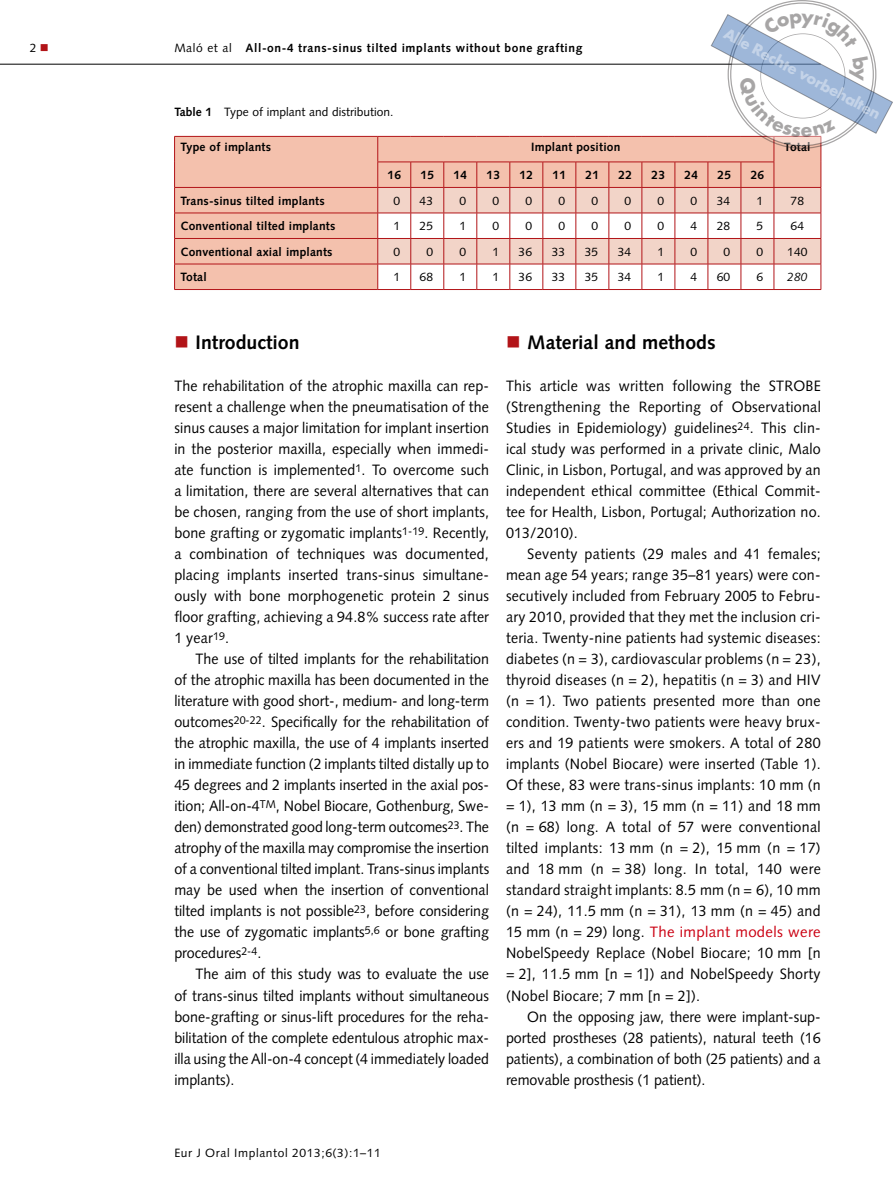
<style>
.page{position:relative;width:893px;height:1191px;background:#fff}
.page>*{position:absolute;margin:0;border:0;box-sizing:border-box;transform-origin:0 0}
.t1{font:700 19.5px "Syntax LT Std";color:#000}
.t2{font:700 16.5px "Futura T";color:rgb(255 255 255/.4)}
.t3{font:15px/21px "Syntax LT Std";letter-spacing:.005em;color:#000;text-align:justify;scale:.95 1}
.t4{font:700 12px "Syntax LT Std";letter-spacing:.015em;color:#000}
.t5{font:12px "Syntax LT Std";letter-spacing:.015em;color:#000}
.t6{font:700 12px "Syntax LT Std";letter-spacing:.05em;color:#000}
.t7{font:12px "Syntax LT Std";letter-spacing:.05em;color:#000}
.t8{font:italic 12px "Syntax LT Std";color:#000}
.s1{color:#b21418}
.s2{font-weight:400}
.s3{font-weight:700}
.s4{color:#cb0112}
</style>
<div class="page">
<hr style="left:0;top:64px;width:821px;height:1px;background:#000">
<div style="left:175px;top:137px;width:202px;height:152px;background:#f4c1ad"></div>
<hr style="left:174px;top:213px;width:204px;height:1px;background:#b21418">
<hr style="left:174px;top:238px;width:204px;height:1px;background:#b21418">
<hr style="left:174px;top:264px;width:204px;height:1px;background:#b21418">
<hr style="left:174px;top:289px;width:204px;height:1px;background:#b21418">
<hr style="left:774px;top:289px;width:47px;height:1px;background:#b21418">
<hr style="left:378px;top:289px;width:33px;height:1px;background:#b21418">
<hr style="left:411px;top:289px;width:33px;height:1px;background:#b21418">
<hr style="left:444px;top:289px;width:33px;height:1px;background:#b21418">
<hr style="left:477px;top:289px;width:33px;height:1px;background:#b21418">
<hr style="left:510px;top:289px;width:33px;height:1px;background:#b21418">
<hr style="left:543px;top:289px;width:33px;height:1px;background:#b21418">
<hr style="left:576px;top:289px;width:33px;height:1px;background:#b21418">
<hr style="left:609px;top:289px;width:33px;height:1px;background:#b21418">
<hr style="left:642px;top:289px;width:33px;height:1px;background:#b21418">
<hr style="left:675px;top:289px;width:33px;height:1px;background:#b21418">
<hr style="left:708px;top:289px;width:33px;height:1px;background:#b21418">
<hr style="left:741px;top:289px;width:33px;height:1px;background:#b21418">
<hr style="left:174px;top:136px;width:204px;height:1px;background:#b21418">
<svg style="left:174px;top:137px;width:1px;height:152px"></svg>
<hr style="left:174px;top:187px;width:204px;height:1px;background:#b21418">
<svg style="left:377px;top:0;width:516px;height:289px"></svg>
<p class="t2" style="left:729px;top:25px;width:176px;rotate:28deg">Alle Rechte vorbehalten</p>
<p class="t5" style="left:30px;top:41px;width:20px">2 <span class="s1">■</span></p>
<p class="t6" style="left:174px;top:41px;width:410px"><span class="s2">Maló et al</span> All-on-4 trans-sinus tilted implants without bone grafting</p>
<p class="t5" style="left:174px;top:104px;width:221px"><span class="s3">Table 1</span> Type of implant and distribution.</p>
<p class="t4" style="left:181px;top:140px;width:92px">Type of implants</p>
<p class="t4" style="left:531px;top:140px;width:91px">Implant position</p>
<p class="t4" style="left:784px;top:140px;width:28px">Total</p>
<p class="t4" style="left:387px;top:168px;width:15px">16</p>
<p class="t4" style="left:420px;top:168px;width:15px">15</p>
<p class="t4" style="left:453px;top:168px;width:15px">14</p>
<p class="t4" style="left:487px;top:168px;width:15px">13</p>
<p class="t4" style="left:520px;top:168px;width:15px">12</p>
<p class="t4" style="left:553px;top:168px;width:15px">11</p>
<p class="t4" style="left:586px;top:168px;width:15px">21</p>
<p class="t4" style="left:619px;top:168px;width:15px">22</p>
<p class="t4" style="left:652px;top:168px;width:15px">23</p>
<p class="t4" style="left:685px;top:168px;width:15px">24</p>
<p class="t4" style="left:718px;top:168px;width:15px">25</p>
<p class="t4" style="left:751px;top:168px;width:15px">26</p>
<p class="t4" style="left:181px;top:194px;width:146px">Trans-sinus tilted implants</p>
<p class="t5" style="left:393px;top:193px;width:8px">0</p>
<p class="t5" style="left:420px;top:193px;width:15px">43</p>
<p class="t5" style="left:459px;top:193px;width:8px">0</p>
<p class="t5" style="left:492px;top:193px;width:8px">0</p>
<p class="t5" style="left:525px;top:193px;width:8px">0</p>
<p class="t5" style="left:558px;top:193px;width:8px">0</p>
<p class="t5" style="left:592px;top:193px;width:8px">0</p>
<p class="t5" style="left:625px;top:193px;width:8px">0</p>
<p class="t5" style="left:658px;top:193px;width:8px">0</p>
<p class="t5" style="left:691px;top:193px;width:8px">0</p>
<p class="t5" style="left:717px;top:193px;width:15px">34</p>
<p class="t5" style="left:757px;top:193px;width:8px">1</p>
<p class="t5" style="left:791px;top:193px;width:15px">78</p>
<p class="t4" style="left:181px;top:219px;width:156px">Conventional tilted implants</p>
<p class="t5" style="left:393px;top:219px;width:8px">1</p>
<p class="t5" style="left:420px;top:219px;width:15px">25</p>
<p class="t5" style="left:459px;top:219px;width:8px">1</p>
<p class="t5" style="left:492px;top:219px;width:8px">0</p>
<p class="t5" style="left:525px;top:219px;width:8px">0</p>
<p class="t5" style="left:558px;top:219px;width:8px">0</p>
<p class="t5" style="left:591px;top:219px;width:8px">0</p>
<p class="t5" style="left:625px;top:219px;width:8px">0</p>
<p class="t5" style="left:658px;top:219px;width:8px">0</p>
<p class="t5" style="left:691px;top:219px;width:8px">4</p>
<p class="t5" style="left:717px;top:219px;width:15px">28</p>
<p class="t5" style="left:757px;top:219px;width:8px">5</p>
<p class="t5" style="left:791px;top:219px;width:15px">64</p>
<p class="t4" style="left:181px;top:245px;width:154px">Conventional axial implants</p>
<p class="t5" style="left:393px;top:244px;width:8px">0</p>
<p class="t5" style="left:426px;top:244px;width:8px">0</p>
<p class="t5" style="left:459px;top:244px;width:8px">0</p>
<p class="t5" style="left:492px;top:244px;width:8px">1</p>
<p class="t5" style="left:519px;top:244px;width:15px">36</p>
<p class="t5" style="left:552px;top:244px;width:15px">33</p>
<p class="t5" style="left:585px;top:244px;width:15px">35</p>
<p class="t5" style="left:618px;top:244px;width:15px">34</p>
<p class="t5" style="left:658px;top:244px;width:8px">1</p>
<p class="t5" style="left:691px;top:244px;width:8px">0</p>
<p class="t5" style="left:724px;top:244px;width:8px">0</p>
<p class="t5" style="left:757px;top:244px;width:8px">0</p>
<p class="t5" style="left:787px;top:244px;width:22px">140</p>
<p class="t4" style="left:181px;top:270px;width:28px">Total</p>
<p class="t5" style="left:393px;top:270px;width:8px">1</p>
<p class="t5" style="left:420px;top:270px;width:15px">68</p>
<p class="t5" style="left:459px;top:270px;width:8px">1</p>
<p class="t5" style="left:492px;top:270px;width:8px">1</p>
<p class="t5" style="left:519px;top:270px;width:15px">36</p>
<p class="t5" style="left:552px;top:270px;width:15px">33</p>
<p class="t5" style="left:585px;top:270px;width:15px">35</p>
<p class="t5" style="left:618px;top:270px;width:15px">34</p>
<p class="t5" style="left:658px;top:270px;width:8px">1</p>
<p class="t5" style="left:691px;top:270px;width:8px">4</p>
<p class="t5" style="left:717px;top:270px;width:15px">60</p>
<p class="t5" style="left:757px;top:270px;width:8px">6</p>
<p class="t8" style="left:787px;top:270px;width:22px">280</p>
<h1 class="t1" style="left:196px;top:331px;width:106px">Introduction</h1>
<p class="t3" style="left:174px;top:375px;width:333px">The rehabilitation of the atrophic maxilla can rep&shy;resent a challenge when the pneumatisation of the sinus causes a major limitation for implant insertion in the posterior maxilla, especially when immedi&shy;ate function is implemented<sup>1</sup>. To overcome such a limitation, there are several alternatives that can be chosen, ranging from the use of short implants, bone grafting or zygomatic implants<sup>1-19</sup>. Recently, a combination of techniques was documented, placing implants inserted trans-sinus simultane&shy;ously with bone morphogenetic protein 2 sinus floor grafting, achieving a 94.8% success rate after 1 year<sup>19</sup>.</p>
<p class="t3" style="left:174px;top:648px;width:333px;text-indent:21px">The use of tilted implants for the rehabilitation of the atrophic maxilla has been documented in the literature with good short-, medium- and long-term outcomes<sup>20-22</sup>. Specifically for the rehabilitation of the atrophic maxilla, the use of 4 implants inserted in immediate function (2 implants tilted distally up to 45 degrees and 2 implants inserted in the axial pos&shy;ition; All-on-4<sup>TM</sup>, Nobel Biocare, Gothenburg, Swe&shy;den) demonstrated good long-term outcomes<sup>23</sup>. The atrophy of the maxilla may compromise the insertion of a conventional tilted implant. Trans-sinus implants may be used when the insertion of conventional tilted implants is not possible<sup>23</sup>, before considering the use of zygomatic implants<sup>5,6</sup> or bone grafting procedures<sup>2-4</sup>.</p>
<p class="t3" style="left:174px;top:963px;width:333px;text-indent:21px">The aim of this study was to evaluate the use of trans-sinus tilted implants without simultaneous bone-grafting or sinus-lift procedures for the reha&shy;bilitation of the complete edentulous atrophic max&shy;illa using the All-on-4 concept (4 immediately loaded implants).</p>
<h1 class="t1" style="left:527px;top:331px;width:190px">Material and methods</h1>
<p class="t3" style="left:506px;top:375px;width:333px">This article was written following the STROBE (Strengthening the Reporting of Observational Studies in Epidemiology) guidelines<sup>24</sup>. This clin&shy;ical study was performed in a private clinic, Malo Clinic, in Lisbon, Portugal, and was approved by an independent ethical committee (Ethical Commit&shy;tee for Health, Lisbon, Portugal; Authorization no.<br>013/2010).</p>
<p class="t3" style="left:506px;top:543px;width:333px;text-indent:21px">Seventy patients (29 males and 41 females; mean age 54 years; range 35–81 years) were con&shy;secutively included from February 2005 to Febru&shy;ary 2010, provided that they met the inclusion cri&shy;teria. Twenty-nine patients had systemic diseases: diabetes (n = 3), cardiovascular problems (n = 23), thyroid diseases (n = 2), hepatitis (n = 3) and HIV (n = 1). Two patients presented more than one condition. Twenty-two patients were heavy brux&shy;ers and 19 patients were smokers. A total of 280 implants (Nobel Biocare) were inserted (Table 1).<br>Of these, 83 were trans-sinus implants: 10 mm (n = 1), 13 mm (n = 3), 15 mm (n = 11) and 18 mm (n = 68) long. A total of 57 were conventional tilted implants: 13 mm (n = 2), 15 mm (n = 17) and 18 mm (n = 38) long. In total, 140 were standard straight implants: 8.5 mm (n = 6), 10 mm (n = 24), 11.5 mm (n = 31), 13 mm (n = 45) and 15 mm (n = 29) long. <span class="s4">The implant models were </span>NobelSpeedy Replace (Nobel Biocare; 10 mm [n = 2], 11.5 mm [n = 1]) and NobelSpeedy Shorty (Nobel Biocare; 7 mm [n = 2]).</p>
<p class="t3" style="left:506px;top:1005px;width:333px;text-indent:21px">On the opposing jaw, there were implant-sup&shy;ported prostheses (28 patients), natural teeth (16 patients), a combination of both (25 patients) and a removable prosthesis (1 patient).</p>
<p class="t7" style="left:174px;top:1146px;width:208px">Eur J Oral Implantol 2013;6(3):1–11</p>
</div>
